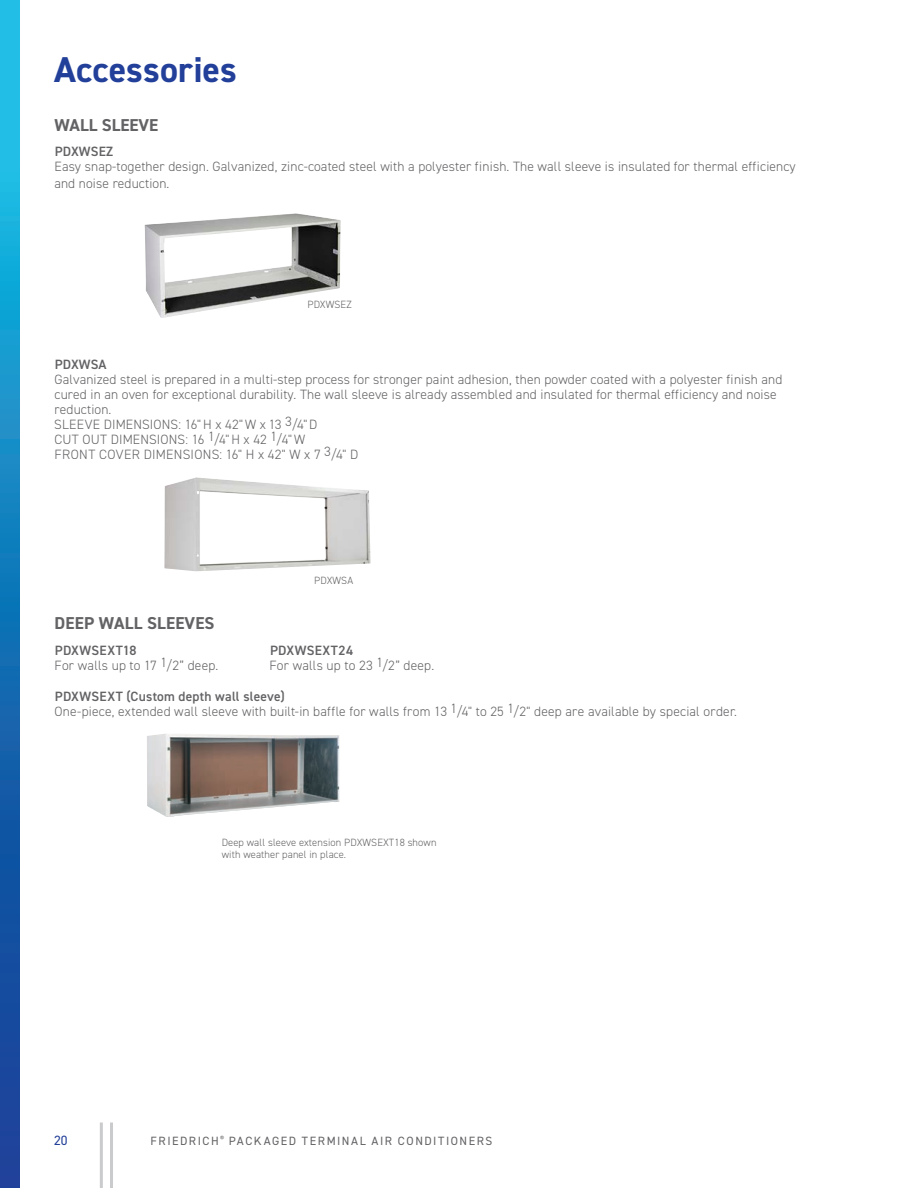
<style>
.page{position:relative;width:918px;height:1188px;background:#fff}
.page>*{position:absolute;margin:0;border:0;box-sizing:border-box;transform-origin:0 0}
.t1{font:700 36px "DIN2014";letter-spacing:.005em;color:#223f99}
.Table_text_1{font:700 17.25px "DIN2014";letter-spacing:.01em;color:#636366}
.Table_text_1-2{font:300 13.5px/15px "DIN2014";letter-spacing:.01em;color:#636366}
.Table_text_1-3{font:600 13.5px "DIN2014";letter-spacing:.025em;color:#636366}
.t2{font:13.5px "DIN2014";color:#223f99}
.t3{font:12px "DIN2014";letter-spacing:.125em;color:#636366}
.Captions{font:300 10.5px/12.6px "DIN2014";letter-spacing:.01em;color:#636366}
.s1{font-weight:600}
</style>
<div class="page">
<svg style="left:0;top:0;width:19px;height:1188px;background:#167cbc"></svg>
<hr style="left:100px;top:1123px;width:3px;height:65px;background:#cacbcd">
<hr style="left:110px;top:1123px;width:3px;height:65px;background:#cacbcd">
<img style="left:145px;top:213px;width:196px;height:105px">
<img style="left:147px;top:734px;width:192px;height:83px">
<img style="left:164px;top:477px;width:206px;height:94px">
<p class="t1" style="left:54px;top:46px;width:184px">Accessories</p>
<p class="Table_text_1" style="left:54px;top:113px;width:105px">WALL SLEEVE</p>
<p class="Table_text_1-2" style="left:55px;top:144px;width:743px"><span class="s1">PDXWSEZ<br></span>Easy snap-together design. Galvanized, zinc-coated steel with a polyester finish. The wall sleeve is insulated for thermal efficiency</p>
<p class="Table_text_1-2" style="left:54px;top:176px;width:117px">and noise reduction.</p>
<p class="Captions" style="left:307px;top:298px;width:46px">PDXWSEZ</p>
<p class="Table_text_1-2" style="left:54px;top:357px;width:730px"><span class="s1">PDXWSA<br></span>Galvanized steel is prepared in a multi-step process for stronger paint adhesion, then powder coated with a polyester finish and cured in an oven for exceptional durability. The wall sleeve is already assembled and insulated for thermal efficiency and noise reduction.</p>
<p class="Table_text_1-2" style="left:54px;top:417px;width:265px">SLEEVE DIMENSIONS: 16" H x 42" W x 13 3/4"D</p>
<p class="Table_text_1-2" style="left:54px;top:432px;width:252px">CUT OUT DIMENSIONS: 16 1/4"H x 42 1/4" W</p>
<p class="Table_text_1-2" style="left:55px;top:447px;width:305px">FRONT COVER DIMENSIONS: 16" H x 42" W x 7 3/4" D</p>
<p class="Captions" style="left:314px;top:574px;width:41px">PDXWSA</p>
<p class="Table_text_1" style="left:55px;top:612px;width:161px">DEEP WALL SLEEVES</p>
<p class="Table_text_1-3" style="left:55px;top:641px;width:83px">PDXWSEXT18</p>
<p class="Table_text_1-3" style="left:270px;top:641px;width:85px">PDXWSEXT24</p>
<p class="Table_text_1-2" style="left:55px;top:658px;width:165px">For walls up to 17 1/2” deep.</p>
<p class="Table_text_1-2" style="left:269px;top:658px;width:166px">For walls up to 23 1/2” deep.</p>
<p class="Table_text_1-2" style="left:54px;top:689px;width:684px"><span class="s1">PDXWSEXT (Custom depth wall sleeve)<br></span>One-piece, extended wall sleeve with built-in baffle for walls from 13 1/4" to 25 1/2" deep are available by special order.</p>
<p class="Captions" style="left:222px;top:836px;width:216px">Deep wall sleeve extension PDXWSEXT18 shown with weather panel in place.</p>
<p class="t2" style="left:54px;top:1132px;width:15px">20</p>
<p class="t3" style="left:151px;top:1133px;width:343px">FRIEDRICH<sup>®</sup> PACKAGED TERMINAL AIR CONDITIONERS</p>
</div>
